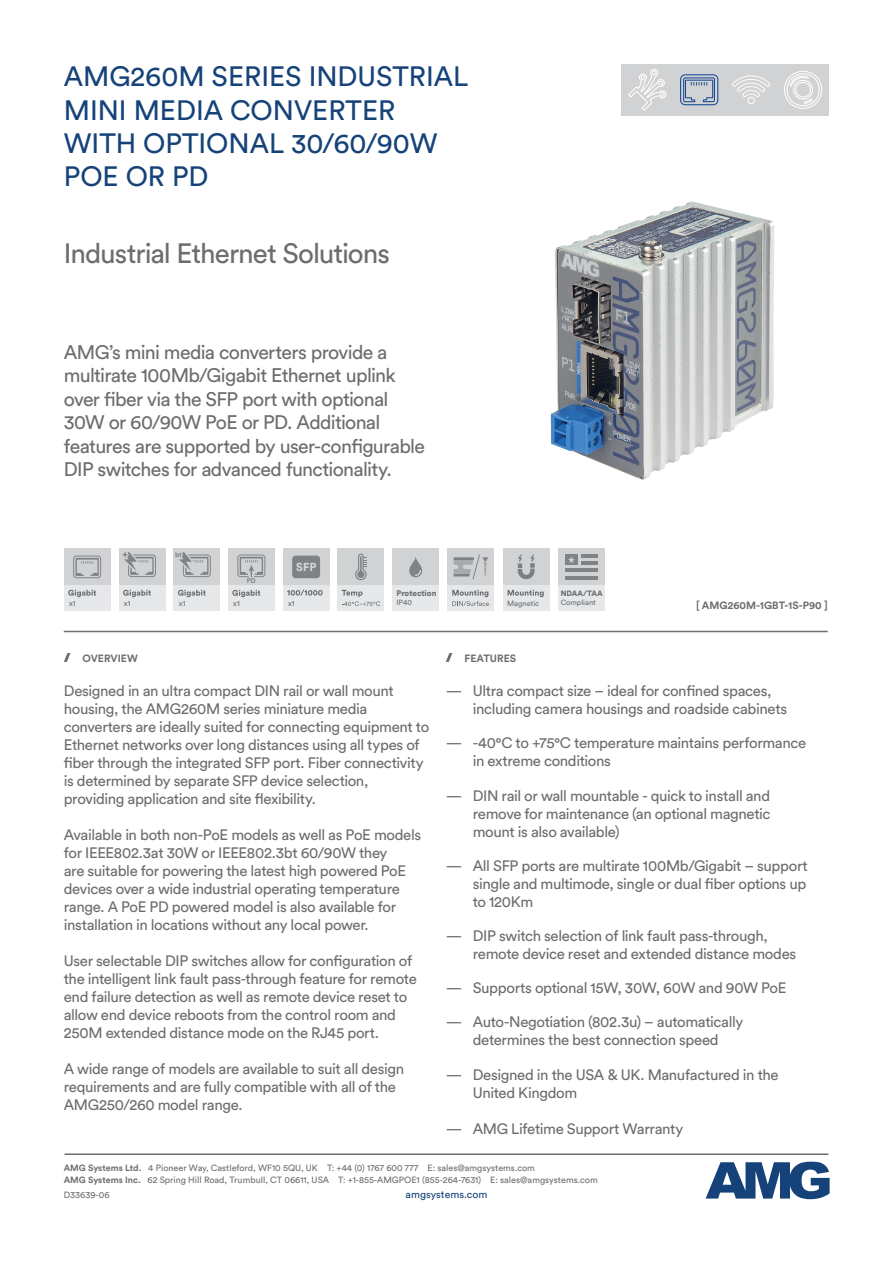
<style>
.page{position:relative;width:893px;height:1263px;background:#fff}
.page>*{position:absolute;margin:0;border:0;box-sizing:border-box;transform-origin:0 0}
.t1{font:27.75px/33.3px "Circular Std";color:#154379}
.Paragraph_Basic{font:27.75px "Circular Std";letter-spacing:-.035em;color:#6c6d70}
.Paragraph_Basic-2{font:19.5px/23.4px "Circular Std";letter-spacing:-.035em;color:#6c6d70}
.Paragraph_Basic-3{font:15px/18px "Circular Std";letter-spacing:-.025em;color:#6c6d70}
.t2{font:700 10.5px "Circular Std";color:#6c6d70}
.t3{font:10.5px "Circular Std";color:#154379}
.t4{font:9px "Circular Std";color:#6c6d70}
.t5{font:900 8.1px "Circular Std";color:#6c6d70}
.t6{font:7.8px "Circular Std";color:#6c6d70}
.t7{font:900 7.65px "Circular Std";color:#6c6d70}
.t8{font:7.5px "Circular Std";color:#6c6d70}
.t9{font:700 6.75px "Circular Std";color:#808285}
.s1{font-weight:700}
</style>
<div class="page">
<img style="left:550px;top:201px;width:225px;height:279px">
<svg style="left:706px;top:1161px;width:123px;height:38px"></svg>
<hr style="left:65px;top:1153px;width:763px;height:2px;background:#6c6d70">
<hr style="left:64px;top:631px;width:764px;height:1px;background:#6c6d70">
<svg style="left:64px;top:653px;width:6px;height:9px"></svg>
<svg style="left:446px;top:653px;width:6px;height:9px"></svg>
<div style="left:64px;top:549px;width:47px;height:36px;background:#d1d2d4"></div>
<svg style="left:73px;top:556px;width:28px;height:22px"></svg>
<div style="left:64px;top:585px;width:47px;height:25px;background:#e6e7e9"></div>
<svg style="left:68px;top:590px;width:28px;height:7px"></svg>
<div style="left:228px;top:549px;width:47px;height:36px;background:#d1d2d4"></div>
<div style="left:228px;top:585px;width:47px;height:25px;background:#e6e7e9"></div>
<svg style="left:232px;top:590px;width:28px;height:7px"></svg>
<svg style="left:237px;top:554px;width:28px;height:23px"></svg>
<div style="left:337px;top:585px;width:47px;height:25px;background:#e6e7e9"></div>
<div style="left:337px;top:549px;width:47px;height:36px;background:#d1d2d4"></div>
<svg style="left:342px;top:590px;width:38px;height:16px"></svg>
<svg style="left:355px;top:554px;width:12px;height:26px"></svg>
<div style="left:725px;top:64px;width:52px;height:52px;background:#d1d2d4"></div>
<div style="left:673px;top:64px;width:52px;height:52px;background:#d1d2d4"></div>
<div style="left:621px;top:64px;width:52px;height:52px;background:#d1d2d4"></div>
<div style="left:777px;top:64px;width:52px;height:52px;background:#d1d2d4"></div>
<svg style="left:784px;top:71px;width:38px;height:38px"></svg>
<svg style="left:628px;top:69px;width:38px;height:42px"></svg>
<svg style="left:680px;top:74px;width:38px;height:31px"></svg>
<svg style="left:732px;top:75px;width:38px;height:29px"></svg>
<div style="left:392px;top:585px;width:47px;height:25px;background:#e6e7e9"></div>
<div style="left:392px;top:549px;width:47px;height:36px;background:#d1d2d4"></div>
<svg style="left:409px;top:557px;width:13px;height:20px"></svg>
<div style="left:283px;top:585px;width:47px;height:25px;background:#e6e7e9"></div>
<svg style="left:287px;top:590px;width:36px;height:6px"></svg>
<div style="left:283px;top:549px;width:47px;height:36px;background:#d1d2d4"></div>
<svg style="left:292px;top:555px;width:28px;height:24px"></svg>
<div style="left:119px;top:585px;width:46px;height:25px;background:#e6e7e9"></div>
<svg style="left:123px;top:590px;width:28px;height:7px"></svg>
<div style="left:119px;top:549px;width:46px;height:36px;background:#d1d2d4"></div>
<svg style="left:123px;top:552px;width:33px;height:25px"></svg>
<div style="left:448px;top:585px;width:46px;height:25px;background:#e6e7e9"></div>
<div style="left:448px;top:549px;width:46px;height:36px;background:#d1d2d4"></div>
<svg style="left:452px;top:590px;width:37px;height:16px"></svg>
<svg style="left:454px;top:555px;width:34px;height:24px"></svg>
<div style="left:173px;top:585px;width:47px;height:25px;background:#e6e7e9"></div>
<svg style="left:178px;top:590px;width:28px;height:7px"></svg>
<div style="left:173px;top:549px;width:47px;height:36px;background:#d1d2d4"></div>
<svg style="left:179px;top:552px;width:32px;height:25px"></svg>
<div style="left:503px;top:585px;width:47px;height:25px;background:#e6e7e9"></div>
<div style="left:503px;top:549px;width:47px;height:36px;background:#d1d2d4"></div>
<svg style="left:508px;top:590px;width:36px;height:7px"></svg>
<svg style="left:518px;top:554px;width:17px;height:25px"></svg>
<div style="left:558px;top:585px;width:47px;height:25px;background:#e6e7e9"></div>
<div style="left:558px;top:549px;width:47px;height:36px;background:#d1d2d4"></div>
<hr style="left:581px;top:554px;width:17px;height:4px;background:#808285">
<hr style="left:581px;top:562px;width:17px;height:3px;background:#808285">
<hr style="left:565px;top:569px;width:33px;height:3px;background:#808285">
<hr style="left:565px;top:576px;width:33px;height:3px;background:#808285">
<div style="left:565px;top:554px;width:13px;height:11px;background:#808285"></div>
<svg style="left:568px;top:556px;width:7px;height:7px"></svg>
<p class="t1" style="left:64px;top:60px;width:406px">AMG260M SERIES INDUSTRIAL<br>MINI MEDIA CONVERTER</p>
<p class="t1" style="left:64px;top:126px;width:376px">WITH OPTIONAL 30/60/90W<br>POE OR PD</p>
<p class="Paragraph_Basic" style="left:64px;top:236px;width:328px">Industrial Ethernet Solutions</p>
<p class="Paragraph_Basic-2" style="left:64px;top:340px;width:363px">AMG’s mini media converters provide a multirate 100Mb/Gigabit Ethernet uplink over fiber via the SFP port with optional 30W or 60/90W PoE or PD. Additional features are supported by user-configurable DIP switches for advanced functionality.</p>
<p class="t9" style="left:175px;top:550px;width:8px">bt</p>
<p class="t9" style="left:247px;top:576px;width:10px">PD</p>
<p class="t6" style="left:69px;top:598px;width:8px">x1</p>
<p class="t6" style="left:233px;top:598px;width:8px">x1</p>
<p class="t6" style="left:124px;top:598px;width:8px">x1</p>
<p class="t6" style="left:179px;top:598px;width:8px">x1</p>
<p class="t6" style="left:288px;top:598px;width:8px">x1</p>
<p class="t5" style="left:396px;top:587px;width:42px">Protection</p>
<p class="t8" style="left:396px;top:598px;width:17px">IP40</p>
<p class="t7" style="left:561px;top:588px;width:44px">NDAA/TAA</p>
<p class="t8" style="left:507px;top:599px;width:34px">Magnetic</p>
<p class="t8" style="left:561px;top:598px;width:37px">Compliant</p>
<p class="t2" style="left:82px;top:651px;width:57px">OVERVIEW</p>
<p class="t2" style="left:464px;top:651px;width:53px">FEATURES</p>
<p class="t2" style="left:696px;top:599px;width:133px">[ AMG260M-1GBT-1S-P90 ]</p>
<p class="Paragraph_Basic-3" style="left:64px;top:682px;width:367px">Designed in an ultra compact DIN rail or wall mount housing, the AMG260M series miniature media converters are ideally suited for connecting equipment to Ethernet networks over long distances using all types of fiber through the integrated SFP port. Fiber connectivity is determined by separate SFP device selection, providing application and site flexibility.</p>
<p class="Paragraph_Basic-3" style="left:64px;top:826px;width:359px">Available in both non-PoE models as well as PoE models for IEEE802.3at 30W or IEEE802.3bt 60/90W they<br>are suitable for powering the latest high powered PoE devices over a wide industrial operating temperature range. A PoE PD powered model is also available for installation in locations without any local power.</p>
<p class="Paragraph_Basic-3" style="left:64px;top:952px;width:355px">User selectable DIP switches allow for configuration of the intelligent link fault pass-through feature for remote end failure detection as well as remote device reset to allow end device reboots from the control room and 250M extended distance mode on the RJ45 port.</p>
<p class="Paragraph_Basic-3" style="left:64px;top:1060px;width:342px">A wide range of models are available to suit all design requirements and are fully compatible with all of the<br>AMG250/260 model range.</p>
<p class="Paragraph_Basic-3" style="left:473px;top:682px;width:316px;text-indent:-27px">— Ultra compact size – ideal for confined spaces, including camera housings and roadside cabinets</p>
<p class="Paragraph_Basic-3" style="left:473px;top:734px;width:335px;text-indent:-27px">— -40°C to +75°C temperature maintains performance in extreme conditions</p>
<p class="Paragraph_Basic-3" style="left:473px;top:786px;width:299px;text-align:justify;text-indent:-27px">— DIN rail or wall mountable - quick to install and remove for maintenance (an optional magnetic mount is also available)</p>
<p class="Paragraph_Basic-3" style="left:473px;top:856px;width:337px;text-align:justify;text-indent:-27px">— All SFP ports are multirate 100Mb/Gigabit – support single and multimode, single or dual fiber options up to 120Km</p>
<p class="Paragraph_Basic-3" style="left:473px;top:926px;width:325px;text-indent:-27px">— DIP switch selection of link fault pass-through, remote device reset and extended distance modes</p>
<p class="Paragraph_Basic-3" style="left:446px;top:979px;width:342px">— Supports optional 15W, 30W, 60W and 90W PoE</p>
<p class="Paragraph_Basic-3" style="left:446px;top:1013px;width:299px;text-align:center">— Auto-Negotiation (802.3u) – automatically determines the best connection speed</p>
<p class="Paragraph_Basic-3" style="left:473px;top:1065px;width:307px;text-indent:-27px">— Designed in the USA &amp; UK. Manufactured in the<br>United Kingdom</p>
<p class="Paragraph_Basic-3" style="left:446px;top:1119px;width:239px">— AMG Lifetime Support Warranty</p>
<p class="t4" style="left:64px;top:1163px;width:473px"><span class="s1">AMG Systems Ltd.</span> 4 Pioneer Way, Castleford, WF10 5QU, UK T: +44 (0) 1767 600 777 E: sales@amgsystems.com</p>
<p class="t4" style="left:64px;top:1175px;width:535px"><span class="s1">AMG Systems Inc.</span> 62 Spring Hill Road, Trumbull, CT 06611, USA T: +1-855-AMGPOE1 (855-264-7631) E: sales@amgsystems.com</p>
<p class="t4" style="left:64px;top:1189px;width:47px">D33639-06</p>
<p class="t3" style="left:406px;top:1188px;width:83px">amgsystems.com</p>
</div>
